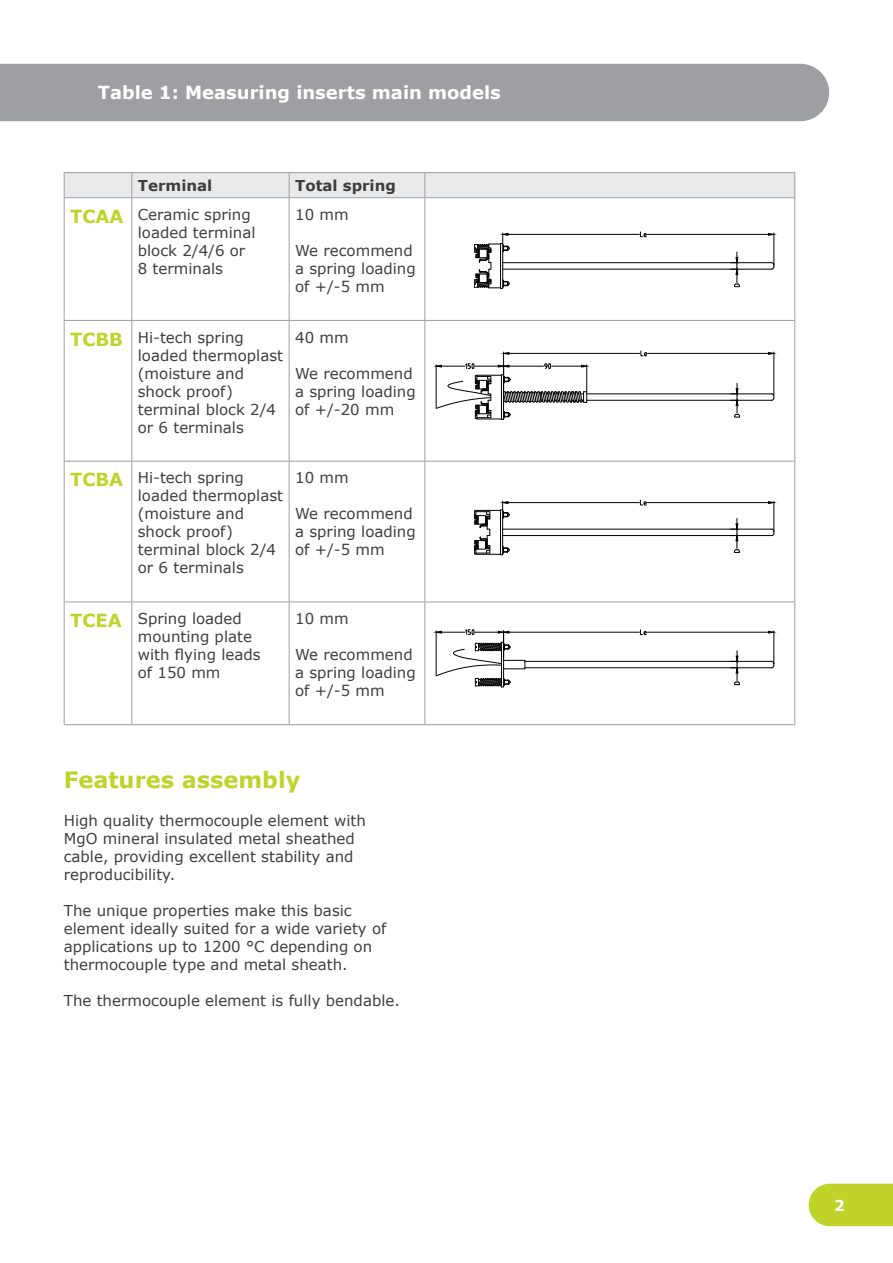
<style>
.page{position:relative;width:893px;height:1263px;background:#fff}
.page>*{position:absolute;margin:0;border:0;box-sizing:border-box;transform-origin:0 0}
.t1{font:700 22.5px "Verdana";color:#c0d32b}
.t2{font:700 18px "Verdana";color:#fff}
.t3{font:15px/18px "Verdana";color:#3e3e3f}
.t4{font:700 15px "Verdana";color:#3e3e3f}
.t5{font:700 15px "Verdana";color:#fff}
.s1{font-weight:700;font-size:18px;color:#c0d32b}
</style>
<div class="page">
<div style="left:809px;top:1184px;width:84px;height:42px;background:#c0d32b"></div>
<div style="left:0;top:64px;width:829px;height:57px;background:#9d9fa2"></div>
<hr style="left:64px;top:172px;width:68px;height:1px;background:#9d9fa2">
<hr style="left:132px;top:172px;width:157px;height:1px;background:#9d9fa2">
<hr style="left:289px;top:172px;width:136px;height:1px;background:#9d9fa2">
<hr style="left:425px;top:172px;width:370px;height:1px;background:#9d9fa2">
<div style="left:64px;top:173px;width:731px;height:24px;background:#e9eaeb"></div>
<hr style="left:64px;top:197px;width:68px;height:1px;background:#9d9fa2">
<hr style="left:64px;top:198px;width:1px;height:122px;background:#9d9fa2">
<hr style="left:132px;top:197px;width:157px;height:1px;background:#9d9fa2">
<hr style="left:131px;top:198px;width:1px;height:122px;background:#9d9fa2">
<hr style="left:289px;top:197px;width:136px;height:1px;background:#9d9fa2">
<hr style="left:289px;top:198px;width:1px;height:122px;background:#9d9fa2">
<hr style="left:425px;top:197px;width:370px;height:1px;background:#9d9fa2">
<hr style="left:424px;top:198px;width:1px;height:122px;background:#9d9fa2">
<hr style="left:794px;top:198px;width:1px;height:122px;background:#9d9fa2">
<hr style="left:64px;top:320px;width:68px;height:1px;background:#9d9fa2">
<hr style="left:64px;top:321px;width:1px;height:140px;background:#9d9fa2">
<hr style="left:132px;top:320px;width:157px;height:1px;background:#9d9fa2">
<hr style="left:131px;top:321px;width:1px;height:140px;background:#9d9fa2">
<hr style="left:289px;top:320px;width:136px;height:1px;background:#9d9fa2">
<hr style="left:289px;top:321px;width:1px;height:140px;background:#9d9fa2">
<hr style="left:425px;top:320px;width:370px;height:1px;background:#9d9fa2">
<hr style="left:424px;top:321px;width:1px;height:140px;background:#9d9fa2">
<hr style="left:794px;top:321px;width:1px;height:140px;background:#9d9fa2">
<hr style="left:64px;top:461px;width:68px;height:1px;background:#9d9fa2">
<hr style="left:64px;top:461px;width:1px;height:140px;background:#9d9fa2">
<hr style="left:132px;top:461px;width:157px;height:1px;background:#9d9fa2">
<hr style="left:131px;top:461px;width:1px;height:140px;background:#9d9fa2">
<hr style="left:289px;top:461px;width:136px;height:1px;background:#9d9fa2">
<hr style="left:289px;top:461px;width:1px;height:140px;background:#9d9fa2">
<hr style="left:425px;top:461px;width:370px;height:1px;background:#9d9fa2">
<hr style="left:424px;top:461px;width:1px;height:140px;background:#9d9fa2">
<hr style="left:794px;top:461px;width:1px;height:140px;background:#9d9fa2">
<hr style="left:64px;top:601px;width:68px;height:1px;background:#9d9fa2">
<hr style="left:64px;top:602px;width:1px;height:122px;background:#9d9fa2">
<hr style="left:132px;top:601px;width:157px;height:1px;background:#9d9fa2">
<hr style="left:131px;top:602px;width:1px;height:122px;background:#9d9fa2">
<hr style="left:289px;top:601px;width:136px;height:1px;background:#9d9fa2">
<hr style="left:289px;top:602px;width:1px;height:122px;background:#9d9fa2">
<hr style="left:425px;top:601px;width:370px;height:1px;background:#9d9fa2">
<hr style="left:424px;top:602px;width:1px;height:122px;background:#9d9fa2">
<hr style="left:794px;top:602px;width:1px;height:122px;background:#9d9fa2">
<hr style="left:64px;top:724px;width:68px;height:1px;background:#9d9fa2">
<hr style="left:132px;top:724px;width:157px;height:1px;background:#9d9fa2">
<hr style="left:289px;top:724px;width:136px;height:1px;background:#9d9fa2">
<hr style="left:425px;top:724px;width:370px;height:1px;background:#9d9fa2">
<hr style="left:503px;top:529px;width:269px;height:1px;background:#000">
<hr style="left:503px;top:535px;width:269px;height:1px;background:#000">
<svg style="left:771px;top:529px;width:4px;height:7px"></svg>
<hr style="left:774px;top:501px;width:1px;height:31px;background:#000">
<hr style="left:508px;top:502px;width:131px;height:1px;background:#000">
<hr style="left:647px;top:502px;width:121px;height:1px;background:#000">
<svg style="left:768px;top:501px;width:7px;height:3px"></svg>
<svg style="left:640px;top:500px;width:6px;height:6px"></svg>
<svg style="left:731px;top:518px;width:9px;height:35px"></svg>
<svg style="left:474px;top:501px;width:36px;height:54px"></svg>
<hr style="left:503px;top:262px;width:269px;height:1px;background:#000">
<hr style="left:503px;top:269px;width:269px;height:1px;background:#000">
<svg style="left:771px;top:262px;width:4px;height:8px"></svg>
<hr style="left:774px;top:233px;width:1px;height:32px;background:#000">
<hr style="left:508px;top:234px;width:131px;height:1px;background:#000">
<hr style="left:647px;top:234px;width:121px;height:1px;background:#000">
<svg style="left:768px;top:233px;width:7px;height:3px"></svg>
<svg style="left:640px;top:232px;width:6px;height:5px"></svg>
<svg style="left:731px;top:252px;width:9px;height:35px"></svg>
<svg style="left:474px;top:233px;width:36px;height:56px"></svg>
<hr style="left:503px;top:352px;width:1px;height:41px;background:#000">
<hr style="left:774px;top:352px;width:1px;height:43px;background:#000">
<hr style="left:509px;top:353px;width:131px;height:1px;background:#000">
<hr style="left:648px;top:353px;width:120px;height:1px;background:#000">
<svg style="left:503px;top:352px;width:7px;height:3px"></svg>
<svg style="left:768px;top:352px;width:7px;height:3px"></svg>
<svg style="left:641px;top:351px;width:6px;height:5px"></svg>
<hr style="left:587px;top:394px;width:185px;height:1px;background:#000">
<hr style="left:587px;top:400px;width:185px;height:1px;background:#000">
<svg style="left:771px;top:393px;width:4px;height:8px"></svg>
<svg style="left:731px;top:383px;width:9px;height:34px"></svg>
<svg style="left:435px;top:363px;width:152px;height:57px"></svg>
<hr style="left:525px;top:661px;width:247px;height:1px;background:#000">
<hr style="left:525px;top:667px;width:247px;height:1px;background:#000">
<svg style="left:771px;top:661px;width:4px;height:7px"></svg>
<hr style="left:774px;top:631px;width:1px;height:33px;background:#000">
<hr style="left:509px;top:632px;width:130px;height:1px;background:#000">
<hr style="left:647px;top:632px;width:121px;height:1px;background:#000">
<svg style="left:768px;top:630px;width:7px;height:4px"></svg>
<svg style="left:640px;top:629px;width:6px;height:6px"></svg>
<svg style="left:731px;top:651px;width:9px;height:34px"></svg>
<svg style="left:435px;top:629px;width:90px;height:58px"></svg>
<p class="t2" style="left:98px;top:81px;width:405px">Table 1: Measuring inserts main models</p>
<p class="t4" style="left:138px;top:176px;width:76px">Terminal</p>
<p class="t4" style="left:295px;top:176px;width:102px">Total spring</p>
<p class="t3" style="left:138px;top:206px;width:119px;text-indent:-68px"><span class="s1">TCAA</span> Ceramic spring loaded terminal block 2/4/6 or<br>8 terminals</p>
<p class="t3" style="left:295px;top:206px;width:55px">10 mm</p>
<p class="t3" style="left:295px;top:242px;width:122px">We recommend a spring loading of +/-5 mm</p>
<p class="t3" style="left:138px;top:328px;width:147px;text-indent:-68px"><span class="s1">TCBB</span> Hi-tech spring loaded thermoplast (moisture and shock proof) terminal block 2/4 or 6 terminals</p>
<p class="t3" style="left:295px;top:328px;width:55px">40 mm</p>
<p class="t3" style="left:295px;top:364px;width:122px">We recommend a spring loading of +/-20 mm</p>
<p class="t3" style="left:138px;top:469px;width:147px;text-indent:-68px"><span class="s1">TCBA</span> Hi-tech spring loaded thermoplast (moisture and shock proof) terminal block 2/4 or 6 terminals</p>
<p class="t3" style="left:295px;top:469px;width:55px">10 mm</p>
<p class="t3" style="left:295px;top:505px;width:122px">We recommend a spring loading of +/-5 mm</p>
<p class="t3" style="left:138px;top:610px;width:124px;text-indent:-68px"><span class="s1">TCEA</span> Spring loaded mounting plate with flying leads of 150 mm</p>
<p class="t3" style="left:295px;top:610px;width:55px">10 mm</p>
<p class="t3" style="left:295px;top:646px;width:122px">We recommend a spring loading of +/-5 mm</p>
<h1 class="t1" style="left:64px;top:765px;width:238px">Features assembly</h1>
<p class="t3" style="left:64px;top:812px;width:304px">High quality thermocouple element with MgO mineral insulated metal sheathed cable, providing excellent stability and reproducibility.</p>
<p class="t3" style="left:64px;top:902px;width:324px">The unique properties make this basic element ideally suited for a wide variety of applications up to 1200 °C depending on thermocouple type and metal sheath.</p>
<p class="t3" style="left:64px;top:992px;width:338px">The thermocouple element is fully bendable.</p>
<p class="t5" style="left:834px;top:1195px;width:12px">2</p>
</div>
